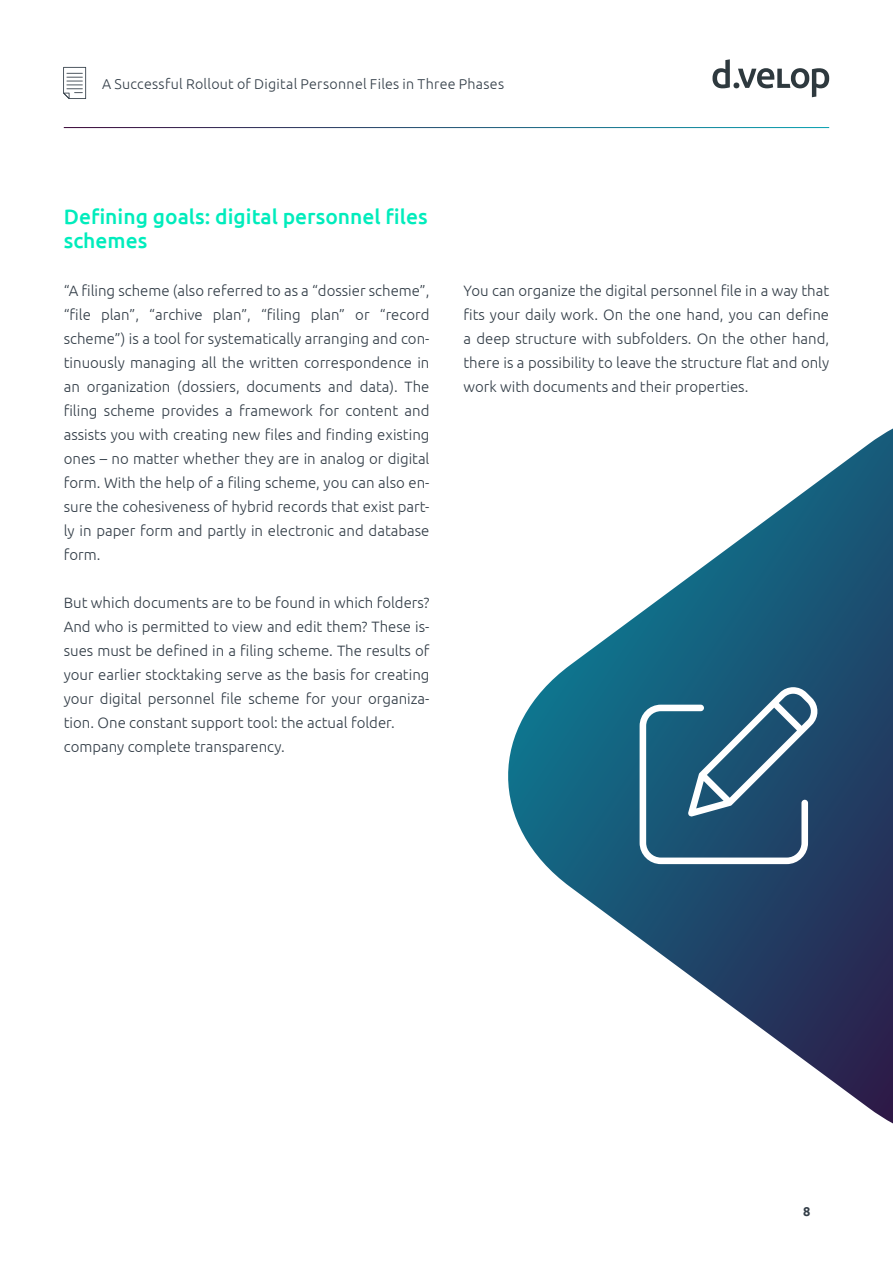
<style>
.page{position:relative;width:893px;height:1263px;background:#fff}
.page>*{position:absolute;margin:0;border:0;box-sizing:border-box;transform-origin:0 0}
.t1{font:500 21px/24px "Ubuntu";color:#00ecbc}
.t2{font:300 15px/24px "Ubuntu";color:#333e48;text-align:justify}
.t3{font:300 14.25px "Ubuntu";letter-spacing:.02em;color:#333e48}
.t4{font:700 12.75px "Ubuntu";color:#333e48}
</style>
<div class="page">
<svg style="left:63px;top:67px;width:23px;height:32px"></svg>
<svg style="left:712px;top:59px;width:117px;height:38px"></svg>
<svg style="left:508px;top:428px;width:385px;height:695px"></svg>
<svg style="left:640px;top:687px;width:179px;height:177px"></svg>
<p class="t3" style="left:102px;top:75px;width:404px">A Successful Rollout of Digital Personnel Files in Three Phases</p>
<h1 class="t1" style="left:64px;top:203px;width:365px">Defining goals: digital personnel files schemes</h1>
<p class="t2" style="left:64px;top:278px;width:367px">“A filing scheme (also referred to as a “dossier scheme”, “file plan”, “archive plan”, “filing plan” or “record scheme”) is a tool for systematically arranging and con&shy;tinuously managing all the written correspondence in an organization (dossiers, documents and data). The filing scheme provides a framework for content and assists you with creating new files and finding existing ones – no matter whether they are in analog or digital form. With the help of a filing scheme, you can also en&shy;sure the cohesiveness of hybrid records that exist part&shy;ly in paper form and partly in electronic and database form.</p>
<p class="t2" style="left:64px;top:590px;width:367px;text-align:left">But which documents are to be found in which folders?<br>And who is permitted to view and edit them? These is&shy;sues must be defined in a filing scheme. The results of your earlier stocktaking serve as the basis for creating your digital personnel file scheme for your organiza&shy;tion. One constant support tool: the actual folder. company complete transparency.</p>
<p class="t2" style="left:463px;top:278px;width:367px">You can organize the digital personnel file in a way that fits your daily work. On the one hand, you can define a deep structure with subfolders. On the other hand, there is a possibility to leave the structure flat and only work with documents and their properties.</p>
<p class="t4" style="left:803px;top:1203px;width:9px">8</p>
</div>
